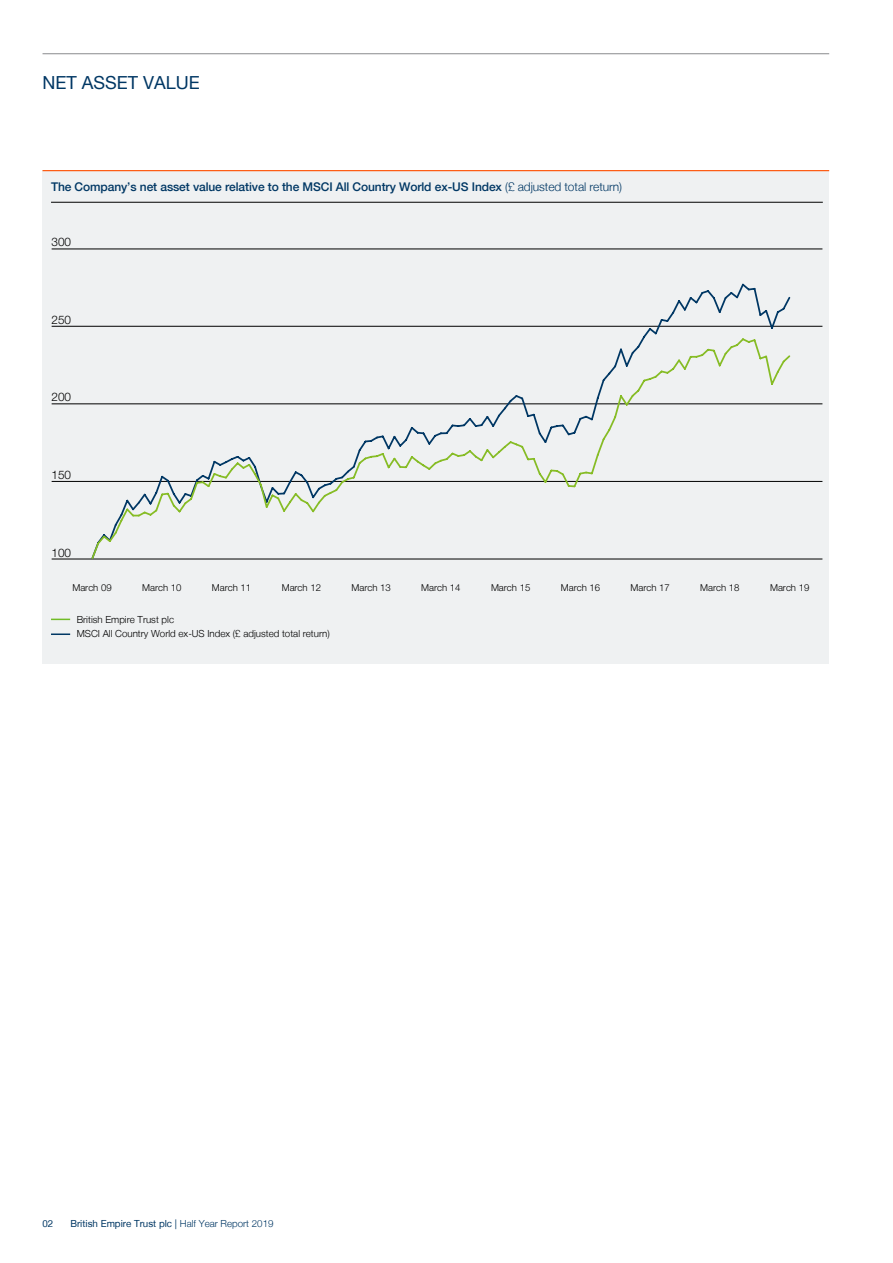
<style>
.page{position:relative;width:893px;height:1263px;background:#fff}
.page>*{position:absolute;margin:0;border:0;box-sizing:border-box;transform-origin:0 0}
.t1{font:18px "Helvetica Neue LT";color:#003764}
.t2{font:500 12px "Helvetica Neue LT";letter-spacing:-.01em;color:#003764}
.t3{font:300 11.7px "Helvetica Neue LT";color:#000}
.t4{font:300 9.75px/14.2px "Helvetica Neue LT";color:#000}
.t5{font:9.75px "Helvetica Neue LT";color:#003764}
.t6{font:300 9.6px "Helvetica Neue LT";color:#000}
.s1{font-weight:300}
</style>
<div class="page">
<hr style="left:43px;top:53px;width:786px;height:1px;background:#96989a">
<div style="left:43px;top:170px;width:786px;height:493px;background:#eff1f2"></div>
<hr style="left:51px;top:202px;width:772px;height:1px;background:#000">
<hr style="left:52px;top:249px;width:770px;height:1px;background:#000">
<hr style="left:52px;top:326px;width:770px;height:1px;background:#000">
<hr style="left:52px;top:404px;width:770px;height:1px;background:#000">
<hr style="left:52px;top:481px;width:770px;height:1px;background:#000">
<hr style="left:52px;top:559px;width:770px;height:1px;background:#000">
<svg style="left:90px;top:283px;width:702px;height:54px"></svg>
<svg style="left:90px;top:337px;width:702px;height:223px"></svg>
<svg style="left:51px;top:619px;width:19px;height:1px"></svg>
<svg style="left:51px;top:633px;width:19px;height:2px"></svg>
<hr style="left:43px;top:170px;width:786px;height:1px;background:#ff4e00">
<h1 class="t1" style="left:43px;top:72px;width:159px">NET ASSET VALUE</h1>
<p class="t2" style="left:51px;top:180px;width:572px">The Company’s net asset value relative to the MSCI All Country World ex-US Index <span class="s1">(£ adjusted total return)</span></p>
<p class="t3" style="left:52px;top:235px;width:21px">300</p>
<p class="t3" style="left:52px;top:312px;width:21px">250</p>
<p class="t3" style="left:52px;top:390px;width:21px">200</p>
<p class="t3" style="left:52px;top:468px;width:21px">150</p>
<p class="t3" style="left:52px;top:545px;width:21px">100</p>
<p class="t6" style="left:72px;top:582px;width:41px">March 09</p>
<p class="t6" style="left:142px;top:582px;width:41px">March 10</p>
<p class="t6" style="left:212px;top:582px;width:41px">March 11</p>
<p class="t6" style="left:282px;top:582px;width:41px">March 12</p>
<p class="t6" style="left:351px;top:582px;width:41px">March 13</p>
<p class="t6" style="left:421px;top:582px;width:41px">March 14</p>
<p class="t6" style="left:491px;top:582px;width:41px">March 15</p>
<p class="t6" style="left:561px;top:582px;width:41px">March 16</p>
<p class="t6" style="left:630px;top:582px;width:41px">March 17</p>
<p class="t6" style="left:700px;top:582px;width:41px">March 18</p>
<p class="t6" style="left:770px;top:582px;width:41px">March 19</p>
<p class="t4" style="left:77px;top:612px;width:254px">British Empire Trust plc<br>MSCI All Country World ex-US Index (£ adjusted total return)</p>
<p class="t5" style="left:43px;top:1218px;width:12px">02</p>
<p class="t5" style="left:70px;top:1218px;width:205px">British Empire Trust plc | <span class="s1">Half Year Report 2019</span></p>
</div>
